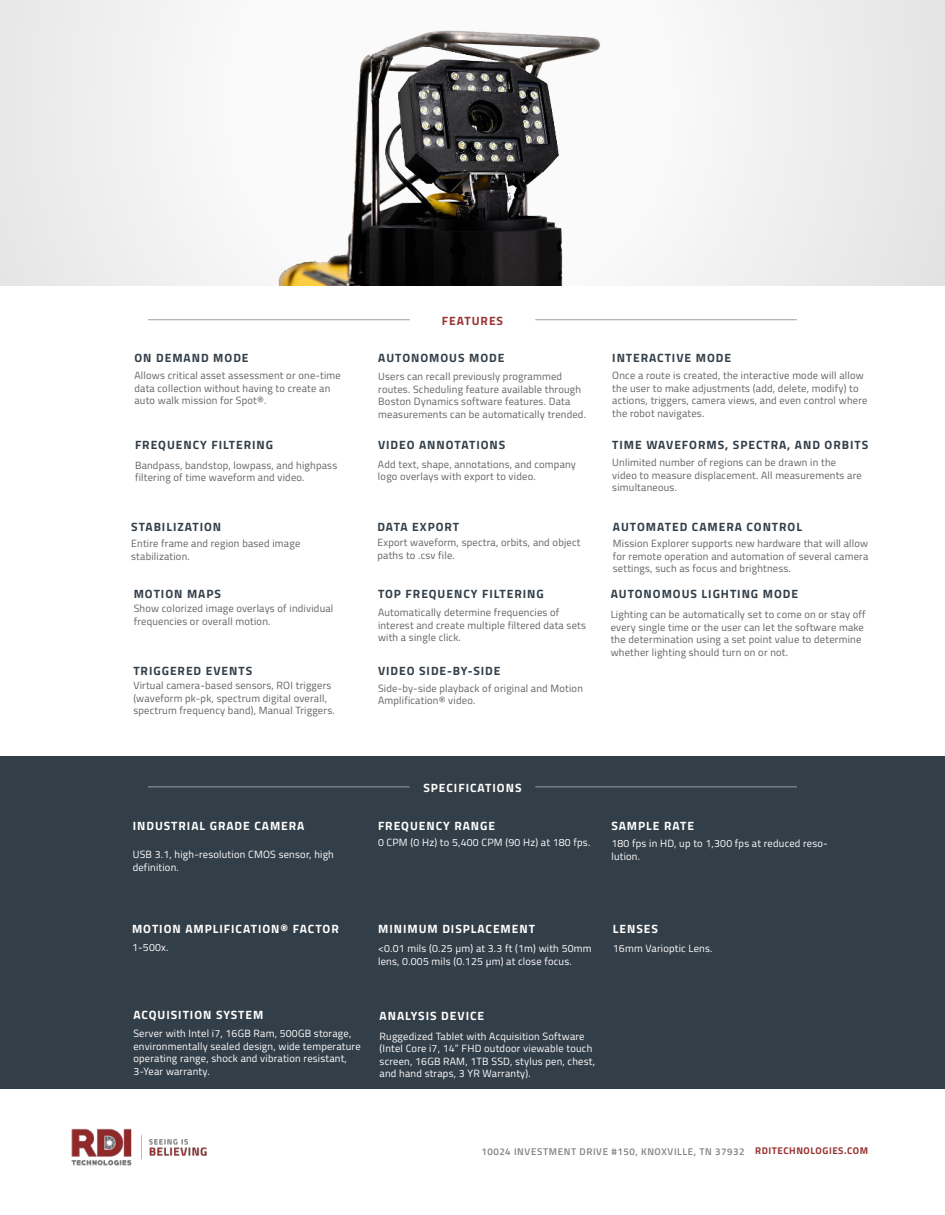
<style>
.page{position:relative;width:945px;height:1215px;background:#fff}
.page>*{position:absolute;margin:0;border:0;box-sizing:border-box;transform-origin:0 0}
.t1{font:700 12px "Titillium Web";letter-spacing:.08em;color:#323e48}
.t2{font:700 12px "Titillium Web";letter-spacing:.08em;color:#fff}
.t3{font:700 12px "Titillium Web";letter-spacing:.08em;color:#933}
.t4{font:10.5px/12.6px "Titillium Web";letter-spacing:.02em;color:#636366}
.t5{font:10.5px/12.6px "Titillium Web";letter-spacing:.02em;color:#fff}
.t6{font:600 9.75px "Titillium Web";letter-spacing:.065em;color:#808285}
.s1{font-weight:700;color:#933}
</style>
<div class="page">
<div style="left:0;top:756px;width:945px;height:332px;background:#323e48"></div>
<div style="left:0;top:0;width:945px;height:286px;background:#f0f0f0"></div>
<img style="left:71px;top:1128px;width:136px;height:38px">
<hr style="left:148px;top:319px;width:262px;height:1px;background:#9d9fa2">
<hr style="left:535px;top:319px;width:262px;height:1px;background:#9d9fa2">
<hr style="left:148px;top:787px;width:262px;height:1px;background:#9d9fa2">
<hr style="left:535px;top:787px;width:262px;height:1px;background:#9d9fa2">
<img style="left:269px;top:14px;width:397px;height:271px">
<p class="t3" style="left:442px;top:316px;width:63px">FEATURES</p>
<p class="t1" style="left:134px;top:354px;width:116px">ON DEMAND MODE</p>
<p class="t4" style="left:134px;top:370px;width:208px">Allows critical asset assessment or one-time data collection without having to create an auto walk mission for Spot®.</p>
<p class="t1" style="left:378px;top:353px;width:128px">AUTONOMOUS MODE</p>
<p class="t4" style="left:378px;top:371px;width:209px">Users can recall previously programmed routes. Scheduling feature available through Boston Dynamics software features. Data measurements can be automatically trended.</p>
<p class="t1" style="left:612px;top:354px;width:120px">INTERACTIVE MODE</p>
<p class="t4" style="left:612px;top:370px;width:257px">Once a route is created, the interactive mode will allow the user to make adjustments (add, delete, modify) to actions, triggers, camera views, and even control where the robot navigates.</p>
<p class="t1" style="left:135px;top:441px;width:140px">FREQUENCY FILTERING</p>
<p class="t4" style="left:135px;top:460px;width:204px">Bandpass, bandstop, lowpass, and highpass filtering of time waveform and video.</p>
<p class="t1" style="left:378px;top:441px;width:129px">VIDEO ANNOTATIONS</p>
<p class="t4" style="left:378px;top:459px;width:200px">Add text, shape, annotations, and company logo overlays with export to video.</p>
<p class="t1" style="left:612px;top:440px;width:257px">TIME WAVEFORMS, SPECTRA, AND ORBITS</p>
<p class="t4" style="left:612px;top:457px;width:251px">Unlimited number of regions can be drawn in the video to measure displacement. All measurements are simultaneous.</p>
<p class="t1" style="left:131px;top:522px;width:92px">STABILIZATION</p>
<p class="t1" style="left:377px;top:522px;width:83px">DATA EXPORT</p>
<p class="t1" style="left:613px;top:523px;width:191px">AUTOMATED CAMERA CONTROL</p>
<p class="t4" style="left:131px;top:538px;width:171px">Entire frame and region based image stabilization.</p>
<p class="t4" style="left:377px;top:537px;width:205px">Export waveform, spectra, orbits, and object paths to .csv file.</p>
<p class="t4" style="left:613px;top:538px;width:257px;text-align:justify">Mission Explorer supports new hardware that will allow for remote operation and automation of several camera settings, such as focus and brightness.</p>
<p class="t1" style="left:134px;top:590px;width:89px">MOTION MAPS</p>
<p class="t1" style="left:378px;top:589px;width:167px">TOP FREQUENCY FILTERING</p>
<p class="t1" style="left:611px;top:589px;width:189px">AUTONOMOUS LIGHTING MODE</p>
<p class="t4" style="left:134px;top:603px;width:201px">Show colorized image overlays of individual frequencies or overall motion.</p>
<p class="t4" style="left:378px;top:607px;width:210px">Automatically determine frequencies of interest and create multiple filtered data sets with a single click.</p>
<p class="t4" style="left:611px;top:609px;width:257px">Lighting can be automatically set to come on or stay off every single time or the user can let the software make the determination using a set point value to determine whether lighting should turn on or not.</p>
<p class="t1" style="left:133px;top:666px;width:120px">TRIGGERED EVENTS</p>
<p class="t1" style="left:378px;top:666px;width:124px">VIDEO SIDE-BY-SIDE</p>
<p class="t4" style="left:133px;top:680px;width:203px">Virtual camera-based sensors, ROI triggers (waveform pk-pk, spectrum digital overall, spectrum frequency band), Manual Triggers.</p>
<p class="t4" style="left:378px;top:683px;width:207px">Side-by-side playback of original and Motion<br>Amplification® video.</p>
<p class="t2" style="left:423px;top:783px;width:100px">SPECIFICATIONS</p>
<p class="t2" style="left:133px;top:822px;width:173px">INDUSTRIAL GRADE CAMERA</p>
<p class="t2" style="left:378px;top:821px;width:119px">FREQUENCY RANGE</p>
<p class="t2" style="left:611px;top:821px;width:84px">SAMPLE RATE</p>
<p class="t5" style="left:133px;top:849px;width:203px">USB 3.1, high-resolution CMOS sensor, high definition.</p>
<p class="t5" style="left:378px;top:837px;width:214px">0 CPM (0 Hz) to 5,400 CPM (90 Hz) at 180 fps.</p>
<p class="t5" style="left:611px;top:838px;width:218px">180 fps in HD, up to 1,300 fps at reduced reso&shy;lution.</p>
<p class="t2" style="left:132px;top:924px;width:208px">MOTION AMPLIFICATION® FACTOR</p>
<p class="t2" style="left:613px;top:925px;width:47px">LENSES</p>
<p class="t2" style="left:378px;top:925px;width:158px">MINIMUM DISPLACEMENT</p>
<p class="t5" style="left:378px;top:943px;width:215px">&lt;0.01 mils (0.25 μm) at 3.3 ft (1m) with 50mm lens, 0.005 mils (0.125 μm) at close focus.</p>
<p class="t5" style="left:132px;top:942px;width:38px">1-500x.</p>
<p class="t5" style="left:613px;top:943px;width:101px">16mm Varioptic Lens.</p>
<p class="t2" style="left:133px;top:1011px;width:132px">ACQUISITION SYSTEM</p>
<p class="t5" style="left:133px;top:1028px;width:229px">Server with Intel i7, 16GB Ram, 500GB storage, environmentally sealed design, wide temperature operating range, shock and vibration resistant, 3-Year warranty.</p>
<p class="t2" style="left:380px;top:1011px;width:106px">ANALYSIS DEVICE</p>
<p class="t5" style="left:380px;top:1031px;width:217px">Ruggedized Tablet with Acquisition Software (Intel Core i7, 14” FHD outdoor viewable touch screen, 16GB RAM, 1TB SSD, stylus pen, chest, and hand straps, 3 YR Warranty).</p>
<p class="t6" style="left:481px;top:1148px;width:388px">10024 INVESTMENT DRIVE #150, KNOXVILLE, TN 37932 <span class="s1">RDITECHNOLOGIES.COM</span></p>
</div>
